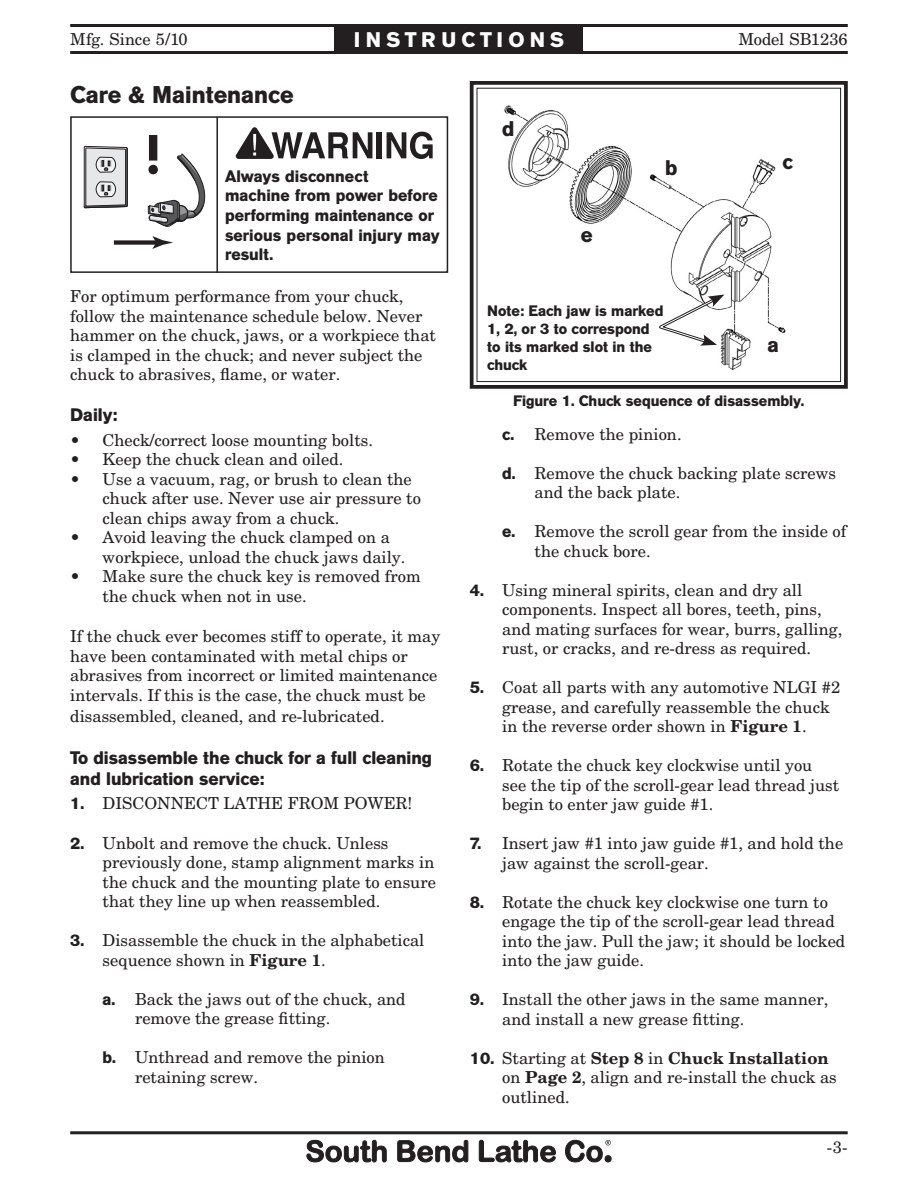
<style>
.page{position:relative;width:918px;height:1188px;background:#fff}
.page>*{position:absolute;margin:0;border:0;box-sizing:border-box;transform-origin:0 0}
.t1{font:700 60.45px "Tw Cen";color:#231f20}
.t2{font:700 24px "AG Old Face";color:#231f20}
.t3{font:700 21px "AG Old Face";letter-spacing:.245em;color:#fff}
.t4{font:700 21px "AG Old Face";color:#231f20}
.t5{font:700 18px/21px "AG Old Face";color:#231f20}
.t6{font:16.5px/19.5px "New Century Schlbk";color:#231f20}
.t7{font:700 16.5px/19.5px "AG Old Face";letter-spacing:.005em;color:#231f20}
.t8{font:700 15px/18px "AG Old Face";color:#231f20}
.s1{font-family:"AG Old Face";font-weight:700}
.s2{font-weight:700}
</style>
<div class="page">
<svg style="left:469px;top:81px;width:379px;height:308px"></svg>
<div style="left:477px;top:88px;width:364px;height:294px;border:1px solid #231f20"></div>
<svg style="left:235px;top:127px;width:137px;height:32px"></svg>
<div style="left:377px;top:132px;width:5px;height:26px;background:#231f20"></div>
<svg style="left:387px;top:132px;width:46px;height:27px"></svg>
<div style="left:70px;top:116px;width:378px;height:157px;border:2px solid #231f20"></div>
<svg style="left:83px;top:146px;width:45px;height:63px;background:#b9b9bb"></svg>
<div style="left:114px;top:240px;width:44px;height:5px;background:#231f20"></div>
<svg style="left:153px;top:236px;width:20px;height:13px"></svg>
<svg style="left:147px;top:154px;width:59px;height:73px"></svg>
<hr style="left:216px;top:117px;width:2px;height:156px;background:#231f20">
<svg style="left:767px;top:339px;width:13px;height:15px"></svg>
<svg style="left:665px;top:158px;width:14px;height:18px"></svg>
<svg style="left:782px;top:157px;width:13px;height:14px"></svg>
<svg style="left:580px;top:229px;width:14px;height:15px"></svg>
<svg style="left:501px;top:120px;width:14px;height:18px"></svg>
<svg style="left:486px;top:295px;width:238px;height:78px"></svg>
<hr style="left:70px;top:1131px;width:778px;height:3px;background:#231f20">
<hr style="left:70px;top:51px;width:778px;height:3px;background:#231f20">
<hr style="left:70px;top:24px;width:778px;height:3px;background:#231f20">
<div style="left:335px;top:26px;width:248px;height:26px;background:#231f20"></div>
<svg style="left:306px;top:1140px;width:306px;height:23px"></svg>
<p class="t3" style="left:354px;top:27px;width:212px">INSTRUCTIONS</p>
<p class="t6" style="left:70px;top:29px;width:119px">Mfg. Since 5/10</p>
<p class="t6" style="left:738px;top:29px;width:111px">Model SB1236</p>
<h2 class="t2" style="left:70px;top:80px;width:225px">Care &amp; Maintenance</h2>
<h1 class="t1" style="left:147px;top:118px;width:14px">!</h1>
<p class="t7" style="left:225px;top:166px;width:216px">Always disconnect<br>machine from power before performing maintenance or serious personal injury may result.</p>
<p class="t6" style="left:70px;top:287px;width:367px">For optimum performance from your chuck, follow the maintenance schedule below. Never hammer on the chuck, jaws, or a workpiece that is clamped in the chuck; and never subject the chuck to abrasives, flame, or water.</p>
<p class="t5" style="left:70px;top:404px;width:49px">Daily:</p>
<p class="t6" style="left:70px;top:430px;width:304px">• Check/correct loose mounting bolts.</p>
<p class="t6" style="left:70px;top:449px;width:275px">• Keep the chuck clean and oiled.</p>
<p class="t6" style="left:103px;top:469px;width:320px;text-indent:-32px">• Use a vacuum, rag, or brush to clean the chuck after use. Never use air pressure to clean chips away from a chuck.</p>
<p class="t6" style="left:103px;top:527px;width:304px;text-indent:-32px">• Avoid leaving the chuck clamped on a workpiece, unload the chuck jaws daily.</p>
<p class="t6" style="left:103px;top:566px;width:320px;text-indent:-32px">• Make sure the chuck key is removed from the chuck when not in use.</p>
<p class="t6" style="left:70px;top:626px;width:372px">If the chuck ever becomes stiff to operate, it may have been contaminated with metal chips or abrasives from incorrect or limited maintenance intervals. If this is the case, the chuck must be</p>
<p class="t6" style="left:70px;top:706px;width:316px">disassembled, cleaned, and re-lubricated.</p>
<p class="t5" style="left:70px;top:747px;width:363px">To disassemble the chuck for a full cleaning and lubrication service:</p>
<p class="t6" style="left:70px;top:794px;width:344px"><span class="s1">1.</span> DISCONNECT LATHE FROM POWER!</p>
<p class="t6" style="left:103px;top:833px;width:335px;text-indent:-32px"><span class="s1">2.</span> Unbolt and remove the chuck. Unless previously done, stamp alignment marks in the chuck and the mounting plate to ensure that they line up when reassembled.</p>
<p class="t6" style="left:103px;top:930px;width:323px;text-indent:-32px"><span class="s1">3.</span> Disassemble the chuck in the alphabetical sequence shown in <span class="s2">Figure 1</span>.</p>
<p class="t6" style="left:135px;top:989px;width:272px;text-indent:-32px"><span class="s1">a.</span> Back the jaws out of the chuck, and remove the grease fitting.</p>
<p class="t6" style="left:135px;top:1047px;width:251px;text-indent:-32px"><span class="s1">b.</span> Unthread and remove the pinion retaining screw.</p>
<p class="t4" style="left:502px;top:116px;width:14px">d</p>
<p class="t4" style="left:581px;top:222px;width:13px">e</p>
<p class="t4" style="left:665px;top:155px;width:14px">b</p>
<p class="t4" style="left:783px;top:149px;width:12px">c</p>
<p class="t8" style="left:487px;top:302px;width:178px">Note: Each jaw is marked<br>1, 2, or 3 to correspond to its marked slot in the chuck</p>
<p class="t4" style="left:768px;top:332px;width:13px">a</p>
<p class="t8" style="left:513px;top:392px;width:293px">Figure 1. Chuck sequence of disassembly.</p>
<p class="t6" style="left:502px;top:424px;width:181px"><span class="s1">c.</span> Remove the pinion.</p>
<p class="t6" style="left:535px;top:463px;width:303px;text-indent:-32px"><span class="s1">d.</span> Remove the chuck backing plate screws and the back plate.</p>
<p class="t6" style="left:535px;top:521px;width:313px;text-indent:-32px"><span class="s1">e.</span> Remove the scroll gear from the inside of the chuck bore.</p>
<p class="t6" style="left:502px;top:580px;width:342px;text-indent:-32px"><span class="s1">4.</span> Using mineral spirits, clean and dry all components. Inspect all bores, teeth, pins, and mating surfaces for wear, burrs, galling, rust, or cracks, and re-dress as required.</p>
<p class="t6" style="left:502px;top:677px;width:340px;text-indent:-32px"><span class="s1">5.</span> Coat all parts with any automotive NLGI #2 grease, and carefully reassemble the chuck in the reverse order shown in <span class="s2">Figure 1</span>.</p>
<p class="t6" style="left:502px;top:755px;width:339px;text-indent:-32px"><span class="s1">6.</span> Rotate the chuck key clockwise until you see the tip of the scroll-gear lead thread just begin to enter jaw guide #1.</p>
<p class="t6" style="left:502px;top:833px;width:343px;text-indent:-32px"><span class="s1">7.</span> Insert jaw #1 into jaw guide #1, and hold the jaw against the scroll-gear.</p>
<p class="t6" style="left:502px;top:892px;width:345px;text-indent:-32px"><span class="s1">8.</span> Rotate the chuck key clockwise one turn to engage the tip of the scroll-gear lead thread into the jaw. Pull the jaw; it should be locked into the jaw guide.</p>
<p class="t6" style="left:502px;top:989px;width:328px;text-indent:-32px"><span class="s1">9.</span> Install the other jaws in the same manner, and install a new grease fitting.</p>
<p class="t6" style="left:502px;top:1048px;width:336px;text-indent:-32px"><span class="s1">10.</span> Starting at <span class="s2">Step 8</span> in <span class="s2">Chuck Installation </span>on <span class="s2">Page 2</span>, align and re-install the chuck as outlined.</p>
<p class="t6" style="left:827px;top:1137px;width:22px">-3-</p>
</div>
